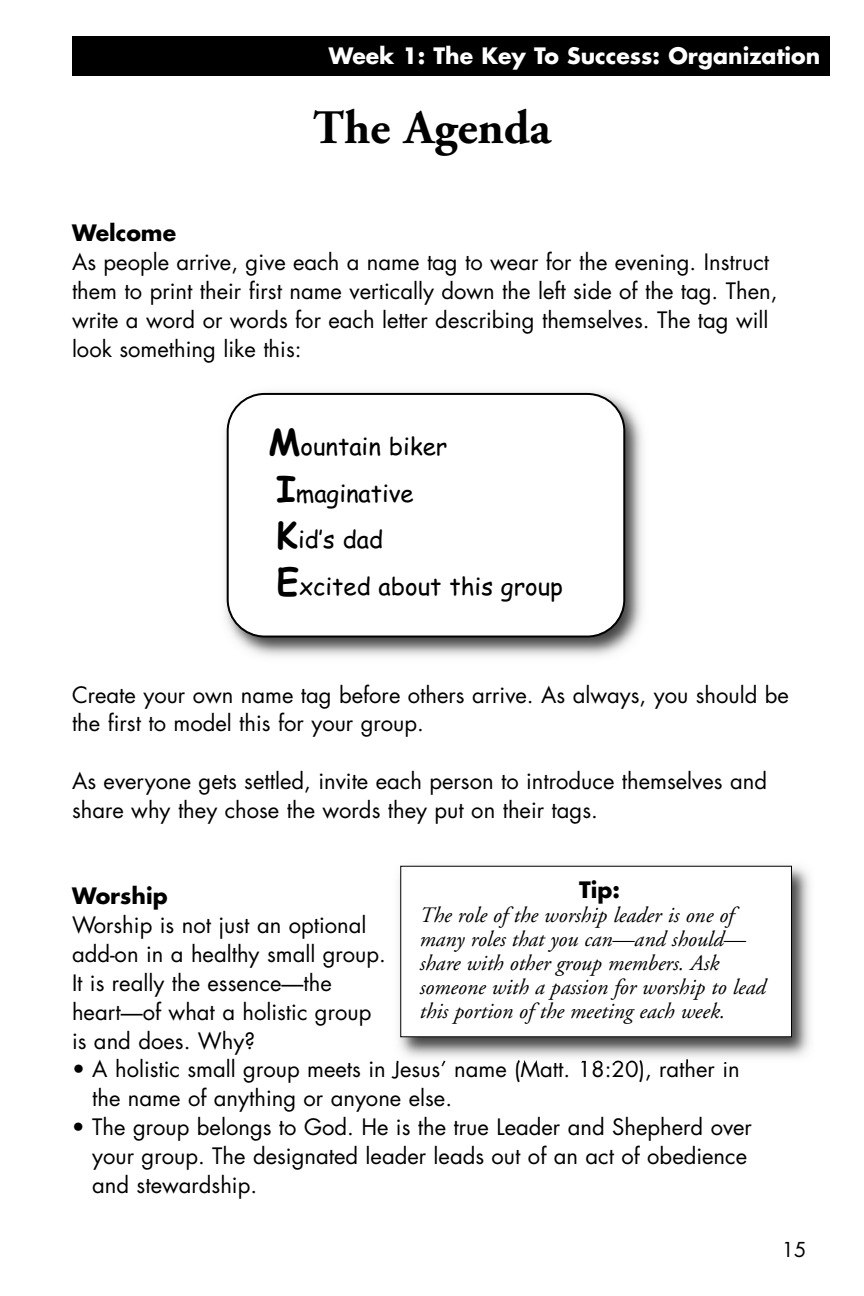
<style>
.page{position:relative;width:864px;height:1296px;background:#fff}
.page>*{position:absolute;margin:0;border:0;box-sizing:border-box;transform-origin:0 0}
.t1{font:700 48px "Adobe Garamond";color:#000}
.t2{font:24px/46.4px "Comic Sans MS";color:#000}
.t3{font:22px/28.8px "Futura";color:#000}
.t4{font:italic 22px/24px "Adobe Garamond";color:#000}
.t5{font:700 22px "Futura";color:#fff}
.t6{font:700 22px "Futura";color:#000}
.t7{font:20px "Futura";color:#000}
.s1{font-weight:700;font-size:36px}
</style>
<div class="page">
<div style="left:72px;top:36px;width:758px;height:40px;background:#000"></div>
<img style="left:225px;top:391px;width:418px;height:266px">
<svg style="left:227px;top:393px;width:398px;height:245px"></svg>
<img style="left:396px;top:865px;width:414px;height:198px">
<div style="left:401px;top:866px;width:391px;height:171px;background:#fff"></div>
<p class="t5" style="left:329px;top:46px;width:493px">Week 1: The Key To Success: Organization</p>
<h1 class="t1" style="left:313px;top:108px;width:239px">The Agenda</h1>
<p class="t6" style="left:72px;top:223px;width:106px">Welcome</p>
<p class="t3" style="left:72px;top:249px;width:707px">As people arrive, give each a name tag to wear for the evening. Instruct them to print their first name vertically down the left side of the tag. Then, write a word or words for each letter describing themselves. The tag will look something like this:</p>
<p class="t2" style="left:276px;top:424px;width:289px;text-indent:-7px"><span class="s1">M</span>ountain biker<br><span class="s1">I</span>maginative<br><span class="s1">K</span>id’s dad<br><span class="s1">E</span>xcited about this group</p>
<p class="t3" style="left:72px;top:682px;width:719px">Create your own name tag before others arrive. As always, you should be the first to model this for your group.</p>
<p class="t3" style="left:72px;top:769px;width:697px">As everyone gets settled, invite each person to introduce themselves and share why they chose the words they put on their tags.</p>
<p class="t6" style="left:579px;top:880px;width:42px">Tip:</p>
<p class="t4" style="left:419px;top:905px;width:348px">The role of the worship leader is one of many roles that you can—and should— share with other group members. Ask someone with a passion for worship to lead this portion of the meeting each week.</p>
<p class="t6" style="left:72px;top:886px;width:97px">Worship</p>
<p class="t3" style="left:72px;top:912px;width:316px">Worship is not just an optional add-on in a healthy small group.<br>It is really the essence—the heart—of what a holistic group is and does. Why?</p>
<p class="t3" style="left:92px;top:1057px;width:649px;text-indent:-20px">• A holistic small group meets in Jesus’ name (Matt. 18:20), rather in the name of anything or anyone else.</p>
<p class="t3" style="left:92px;top:1115px;width:661px;text-indent:-20px">• The group belongs to God. He is the true Leader and Shepherd over your group. The designated leader leads out of an act of obedience and stewardship.</p>
<p class="t7" style="left:782px;top:1240px;width:26px">15</p>
</div>
